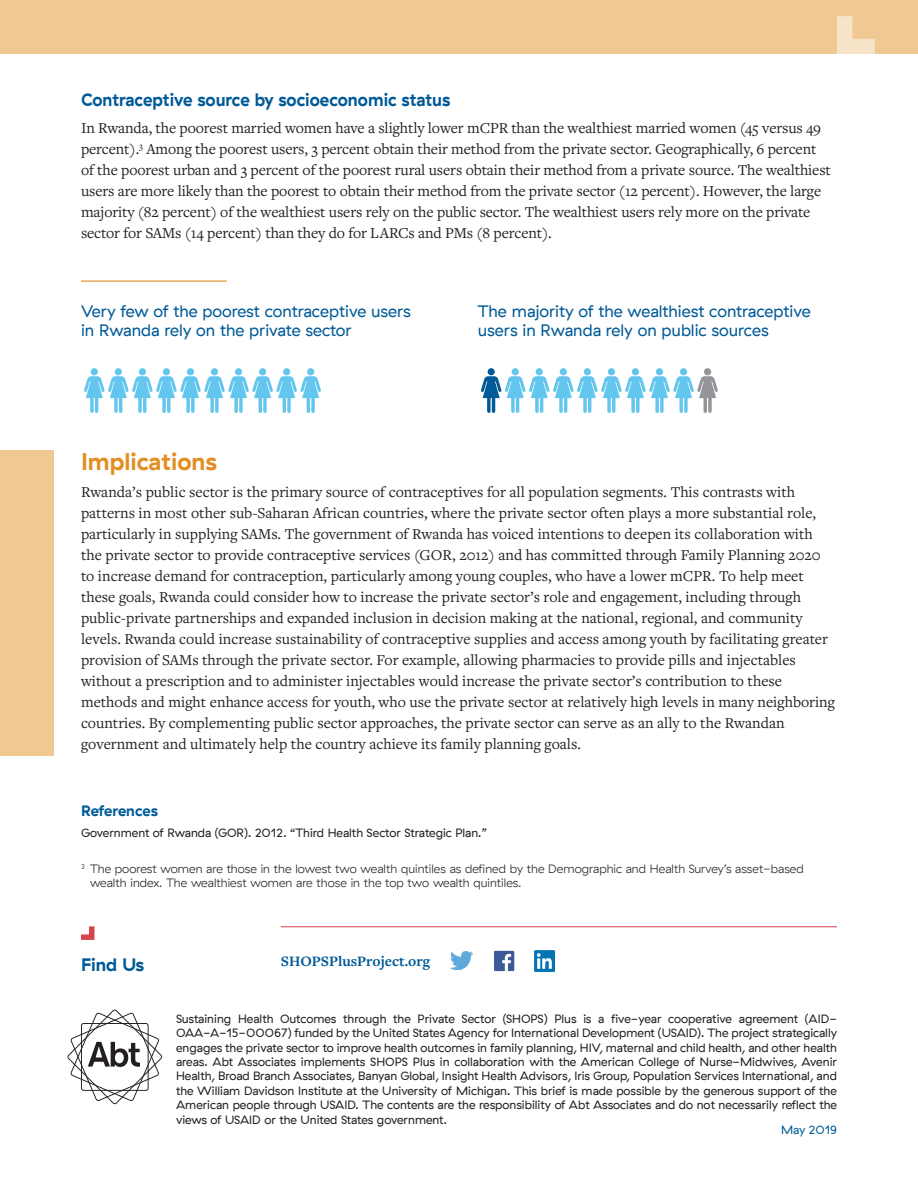
<style>
.page{position:relative;width:918px;height:1188px;background:#fff}
.page>*{position:absolute;margin:0;border:0;box-sizing:border-box;transform-origin:0 0}
.t1{font:700 24px "GT Haptik";color:#e28e25}
.t2{font:700 18px "GT Haptik";color:#005a97;scale:.95 1}
.t3{font:700 18px "GT Haptik";color:#005a97}
.t4{font:16.5px/19.8px "GT Haptik";color:#005a97}
.t5{font:15.75px/21px "Freight Text Pro";color:#231f20}
.t6{font:700 15px "Freight Text Pro";color:#005a97}
.t7{font:700 15px "GT Haptik";letter-spacing:-.005em;color:#005a97}
.t8{font:12px/14.4px "GT Haptik";color:#231f20;text-align:justify}
.t9{font:300 12px/14.4px "GT Haptik";letter-spacing:.005em;color:#231f20}
.t10{font:12px "GT Haptik";color:#005a97}
</style>
<div class="page">
<div style="left:0;top:0;width:918px;height:54px;background:#f0c892"></div>
<svg style="left:68px;top:1010px;width:94px;height:94px"></svg>
<hr style="left:281px;top:926px;width:556px;height:1px;background:#d6444e">
<svg style="left:837px;top:16px;width:38px;height:38px"></svg>
<hr style="left:81px;top:281px;width:146px;height:1px;background:#e28e25">
<svg style="left:81px;top:926px;width:13px;height:14px"></svg>
<img style="left:451px;top:952px;width:22px;height:18px">
<div style="left:494px;top:951px;width:20px;height:20px;background:#3b5a9a"></div>
<svg style="left:502px;top:954px;width:9px;height:17px"></svg>
<img style="left:535px;top:951px;width:20px;height:20px">
<div style="left:0;top:451px;width:54px;height:305px;background:#f0c892"></div>
<div style="left:139px;top:368px;width:7px;height:7px;background:#63c6ee;border-radius:50%"></div>
<div style="left:187px;top:368px;width:7px;height:7px;background:#63c6ee;border-radius:50%"></div>
<div style="left:307px;top:368px;width:7px;height:7px;background:#63c6ee;border-radius:50%"></div>
<div style="left:91px;top:368px;width:7px;height:7px;background:#63c6ee;border-radius:50%"></div>
<div style="left:115px;top:368px;width:7px;height:7px;background:#63c6ee;border-radius:50%"></div>
<div style="left:163px;top:368px;width:7px;height:7px;background:#63c6ee;border-radius:50%"></div>
<div style="left:211px;top:368px;width:7px;height:7px;background:#63c6ee;border-radius:50%"></div>
<div style="left:235px;top:368px;width:7px;height:7px;background:#63c6ee;border-radius:50%"></div>
<div style="left:259px;top:368px;width:7px;height:7px;background:#63c6ee;border-radius:50%"></div>
<div style="left:283px;top:368px;width:7px;height:7px;background:#63c6ee;border-radius:50%"></div>
<svg style="left:84px;top:376px;width:237px;height:37px"></svg>
<div style="left:536px;top:368px;width:7px;height:7px;background:#63c6ee;border-radius:50%"></div>
<div style="left:584px;top:368px;width:7px;height:7px;background:#63c6ee;border-radius:50%"></div>
<div style="left:704px;top:368px;width:7px;height:7px;background:#939598;border-radius:50%"></div>
<div style="left:488px;top:368px;width:7px;height:7px;background:#005a97;border-radius:50%"></div>
<div style="left:512px;top:368px;width:7px;height:7px;background:#63c6ee;border-radius:50%"></div>
<div style="left:560px;top:368px;width:7px;height:7px;background:#63c6ee;border-radius:50%"></div>
<div style="left:608px;top:368px;width:7px;height:7px;background:#63c6ee;border-radius:50%"></div>
<div style="left:632px;top:368px;width:7px;height:7px;background:#63c6ee;border-radius:50%"></div>
<div style="left:656px;top:368px;width:7px;height:7px;background:#63c6ee;border-radius:50%"></div>
<div style="left:680px;top:368px;width:7px;height:7px;background:#63c6ee;border-radius:50%"></div>
<svg style="left:481px;top:376px;width:237px;height:37px"></svg>
<p class="t2" style="left:81px;top:89px;width:390px">Contraceptive source by socioeconomic status</p>
<p class="t5" style="left:81px;top:117px;width:752px">In Rwanda, the poorest married women have a slightly lower mCPR than the wealthiest married women (45 versus 49 percent).<sup>3</sup> Among the poorest users, 3 percent obtain their method from the private sector. Geographically, 6 percent of the poorest urban and 3 percent of the poorest rural users obtain their method from a private source. The wealthiest users are more likely than the poorest to obtain their method from the private sector (12 percent). However, the large majority (82 percent) of the wealthiest users rely on the public sector. The wealthiest users rely more on the private sector for SAMs (14 percent) than they do for LARCs and PMs (8 percent).</p>
<p class="t4" style="left:81px;top:301px;width:331px">Very few of the poorest contraceptive users</p>
<p class="t4" style="left:81px;top:321px;width:272px">in Rwanda rely on the private sector</p>
<p class="t4" style="left:478px;top:301px;width:334px">The majority of the wealthiest contraceptive users in Rwanda rely on public sources</p>
<p class="t1" style="left:81px;top:447px;width:138px">Implications</p>
<p class="t5" style="left:81px;top:481px;width:756px">Rwanda’s public sector is the primary source of contraceptives for all population segments. This contrasts with patterns in most other sub-Saharan African countries, where the private sector often plays a more substantial role, particularly in supplying SAMs. The government of Rwanda has voiced intentions to deepen its collaboration with the private sector to provide contraceptive services (GOR, 2012) and has committed through Family Planning 2020 to increase demand for contraception, particularly among young couples, who have a lower mCPR. To help meet these goals, Rwanda could consider how to increase the private sector’s role and engagement, including through public-private partnerships and expanded inclusion in decision making at the national, regional, and community levels. Rwanda could increase sustainability of contraceptive supplies and access among youth by facilitating greater provision of SAMs through the private sector. For example, allowing pharmacies to provide pills and injectables without a prescription and to administer injectables would increase the private sector’s contribution to these methods and might enhance access for youth, who use the private sector at relatively high levels in many neighboring countries. By complementing public sector approaches, the private sector can serve as an ally to the Rwandan government and ultimately help the country achieve its family planning goals.</p>
<p class="t7" style="left:81px;top:801px;width:78px">References</p>
<p class="t8" style="left:81px;top:825px;width:407px">Government of Rwanda (GOR). 2012. “Third Health Sector Strategic Plan.”</p>
<p class="t9" style="left:90px;top:862px;width:715px;text-indent:-9px"><sup>3</sup> The poorest women are those in the lowest two wealth quintiles as defined by the Demographic and Health Survey’s asset-based wealth index. The wealthiest women are those in the top two wealth quintiles.</p>
<p class="t3" style="left:81px;top:953px;width:65px">Find Us</p>
<p class="t6" style="left:281px;top:951px;width:151px">SHOPSPlusProject.org</p>
<p class="t8" style="left:176px;top:1012px;width:663px">Sustaining Health Outcomes through the Private Sector (SHOPS) Plus is a five-year cooperative agreement (AID-OAA-A-15-00067) funded by the United States Agency for International Development (USAID). The project strategically engages the private sector to improve health outcomes in family planning, HIV, maternal and child health, and other health areas. Abt Associates implements SHOPS Plus in collaboration with the American College of Nurse-Midwives, Avenir Health, Broad Branch Associates, Banyan Global, Insight Health Advisors, Iris Group, Population Services International, and the William Davidson Institute at the University of Michigan. This brief is made possible by the generous support of the American people through USAID. The contents are the responsibility of Abt Associates and do not necessarily reflect the views of USAID or the United States government.</p>
<p class="t10" style="left:781px;top:1123px;width:57px">May 2019</p>
</div>
